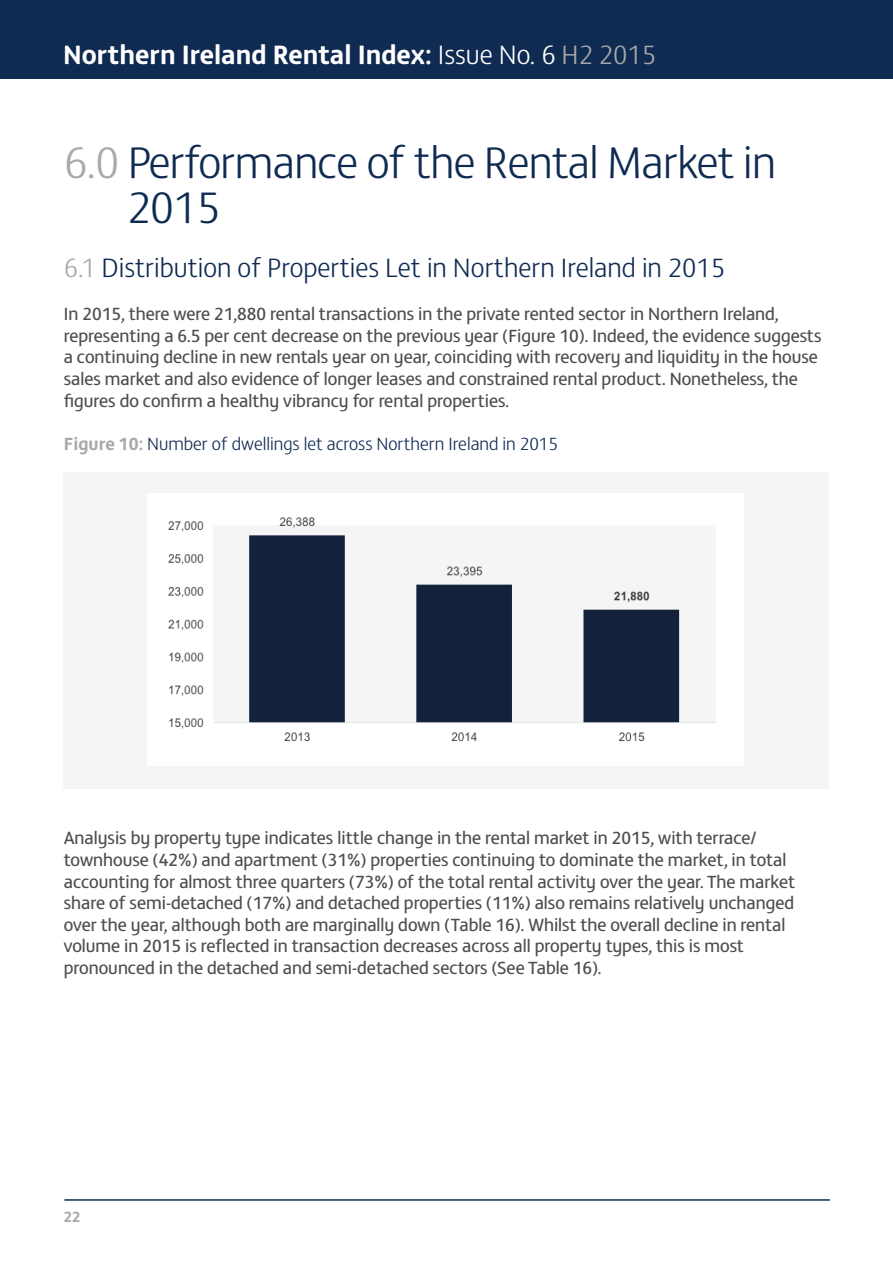
<style>
.page{position:relative;width:893px;height:1263px;background:#fff}
.page>*{position:absolute;margin:0;border:0;box-sizing:border-box;transform-origin:0 0}
.t1{font:300 45px/45px "FS Matthew";letter-spacing:-.015em;color:#102b52}
.t2{font:300 27px "FS Matthew";color:#102b52}
.t3{font:700 27px "FS Matthew";color:#fff}
.t4{font:18px/21.6px "FS Matthew";color:#4d4d4f}
.t5{font:300 18px "FS Matthew";color:#102b52}
.t6{font:700 15px "FS Matthew";color:#a7a9ac}
.s1{font-weight:300}
.s2{font-weight:300;color:#a7a9ac}
.s3{color:#a7a9ac}
.s4{font-weight:700;color:#a7a9ac}
</style>
<div class="page">
<div style="left:0;top:0;width:893px;height:79px;background:#102b52"></div>
<hr style="left:64px;top:1199px;width:766px;height:2px;background:#102b52">
<div style="left:64px;top:472px;width:765px;height:316px;background:#f3f4f4"></div>
<div style="left:147px;top:493px;width:597px;height:272px;background:#fff"></div>
<img style="left:168px;top:517px;width:548px;height:225px">
<h2 class="t3" style="left:63px;top:33px;width:595px">Northern Ireland Rental Index: <span class="s1">Issue No. 6</span> <span class="s2">H2 2015</span></h2>
<h1 class="t1" style="left:127px;top:137px;width:650px;text-indent:-63px"><span class="s3">6.0</span> Performance of the Rental Market in<br>2015</h1>
<h2 class="t2" style="left:64px;top:248px;width:663px"><span class="s3">6.1</span> Distribution of Properties Let in Northern Ireland in 2015</h2>
<p class="t4" style="left:64px;top:302px;width:759px">In 2015, there were 21,880 rental transactions in the private rented sector in Northern Ireland, representing a 6.5 per cent decrease on the previous year (Figure 10). Indeed, the evidence suggests a continuing decline in new rentals year on year, coinciding with recovery and liquidity in the house sales market and also evidence of longer leases and constrained rental product. Nonetheless, the figures do confirm a healthy vibrancy for rental properties.</p>
<p class="t5" style="left:64px;top:430px;width:496px"><span class="s4">Figure 10:</span> Number of dwellings let across Northern Ireland in 2015</p>
<p class="t4" style="left:64px;top:826px;width:733px">Analysis by property type indicates little change in the rental market in 2015, with terrace/ townhouse (42%) and apartment (31%) properties continuing to dominate the market, in total accounting for almost three quarters (73%) of the total rental activity over the year. The market share of semi-detached (17%) and detached properties (11%) also remains relatively unchanged over the year, although both are marginally down (Table 16). Whilst the overall decline in rental volume in 2015 is reflected in transaction decreases across all property types, this is most pronounced in the detached and semi-detached sectors (See Table 16).</p>
<p class="t6" style="left:64px;top:1204px;width:18px">22</p>
</div>
